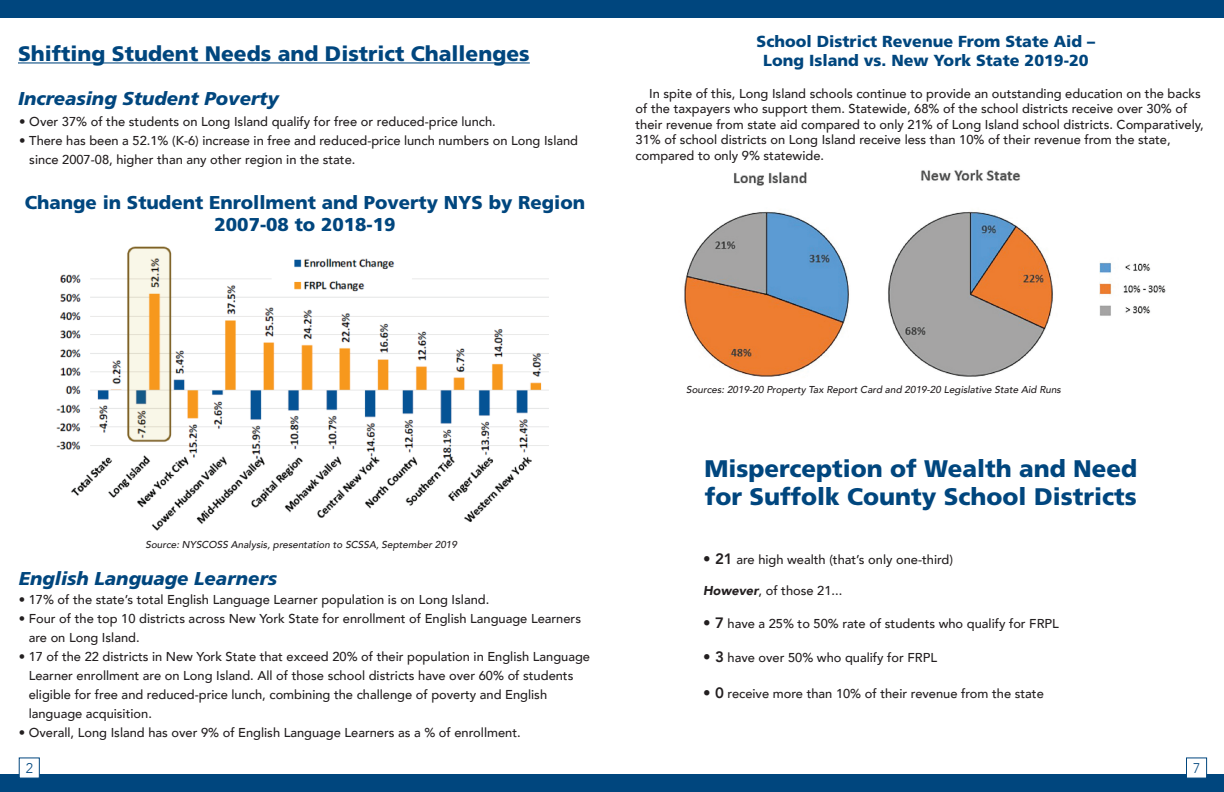
<style>
.page{position:relative;width:1224px;height:792px;background:#fff}
.page>*{position:absolute;margin:0;border:0;box-sizing:border-box;transform-origin:0 0}
.t1{font:900 24px/28.8px "Frutiger";color:#00467e}
.t2{font:900 21px "Frutiger";color:#00467e}
.t3{font:900 18.6px/22.3px "Frutiger";color:#00467e;text-align:center}
.t4{font:italic 900 18.6px "Frutiger";color:#00467e}
.t5{font:900 16px/19.2px "Frutiger";color:#00467e;text-align:center}
.t6{font:300 14px "Avenir";color:#00467e}
.t7{font:500 12.9px/19px "Avenir";color:#231f20}
.t8{font:italic 500 10px "Avenir";color:#231f20}
.s1{font-weight:800;font-size:15px}
.s2{font-weight:900;font-style:italic}
</style>
<div class="page">
<img style="left:56px;top:246px;width:493px;height:284px">
<div style="left:0;top:0;width:1224px;height:18px;background:#00467e"></div>
<div style="left:0;top:774px;width:1224px;height:18px;background:#00467e"></div>
<hr style="left:18px;top:62px;width:512px;height:1px;background:#00467e">
<div style="left:19px;top:757px;width:21px;height:22px;background:#fff;border:1px solid #00467e"></div>
<div style="left:1186px;top:757px;width:21px;height:22px;background:#fff;border:1px solid #00467e"></div>
<img style="left:684px;top:169px;width:482px;height:208px">
<h2 class="t2" style="left:18px;top:41px;width:513px">Shifting Student Needs and District Challenges</h2>
<h3 class="t4" style="left:18px;top:88px;width:262px">Increasing Student Poverty</h3>
<p class="t7" style="left:19px;top:111px;width:478px">• Over 37% of the students on Long Island qualify for free or reduced-price lunch.</p>
<p class="t7" style="left:29px;top:130px;width:550px;text-indent:-10px">• There has been a 52.1% (K-6) increase in free and reduced-price lunch numbers on Long Island since 2007-08, higher than any other region in the state.</p>
<h3 class="t3" style="left:25px;top:191px;width:562px">Change in Student Enrollment and Poverty NYS by Region<br>2007-08 to 2018-19</h3>
<p class="t5" style="left:757px;top:32px;width:340px">School District Revenue From State Aid –<br>Long Island vs. New York State 2019-20</p>
<p class="t7" style="left:636px;top:85px;width:570px;line-height:15.4px;text-indent:14px">In spite of this, Long Island schools continue to provide an outstanding education on the backs of the taxpayers who support them. Statewide, 68% of the school districts receive over 30% of their revenue from state aid compared to only 21% of Long Island school districts. Comparatively, 31% of school districts on Long Island receive less than 10% of their revenue from the state, compared to only 9% statewide.</p>
<p class="t8" style="left:145px;top:538px;width:313px">Source: NYSCOSS Analysis, presentation to SCSSA, September 2019</p>
<h3 class="t4" style="left:19px;top:568px;width:260px">English Language Learners</h3>
<p class="t7" style="left:19px;top:590px;width:472px">• 17% of the state’s total English Language Learner population is on Long Island.</p>
<p class="t7" style="left:29px;top:609px;width:554px;text-indent:-10px">• Four of the top 10 districts across New York State for enrollment of English Language Learners are on Long Island.</p>
<p class="t7" style="left:29px;top:647px;width:563px;text-indent:-10px">• 17 of the 22 districts in New York State that exceed 20% of their population in English Language Learner enrollment are on Long Island. All of those school districts have over 60% of students eligible for free and reduced-price lunch, combining the challenge of poverty and English language acquisition.</p>
<p class="t7" style="left:19px;top:723px;width:504px">• Overall, Long Island has over 9% of English Language Learners as a % of enrollment.</p>
<p class="t8" style="left:686px;top:384px;width:376px">Sources: 2019-20 Property Tax Report Card and 2019-20 Legislative State Aid Runs</p>
<h1 class="t1" style="left:704px;top:454px;width:434px">Misperception of Wealth and Need for Suffolk County School Districts</h1>
<p class="t7" style="left:703px;top:549px;width:251px"><span class="s1">• 21</span> are high wealth (that’s only one-third)</p>
<p class="t7" style="left:703px;top:580px;width:141px"><span class="s2">However</span>, of those 21...</p>
<p class="t7" style="left:703px;top:614px;width:357px"><span class="s1">• 7</span> have a 25% to 50% rate of students who qualify for FRPL</p>
<p class="t7" style="left:703px;top:647px;width:235px"><span class="s1">• 3</span> have over 50% who qualify for FRPL</p>
<p class="t7" style="left:703px;top:683px;width:342px"><span class="s1">• 0</span> receive more than 10% of their revenue from the state</p>
<p class="t6" style="left:26px;top:760px;width:9px">2</p>
<p class="t6" style="left:1193px;top:760px;width:9px">7</p>
</div>
